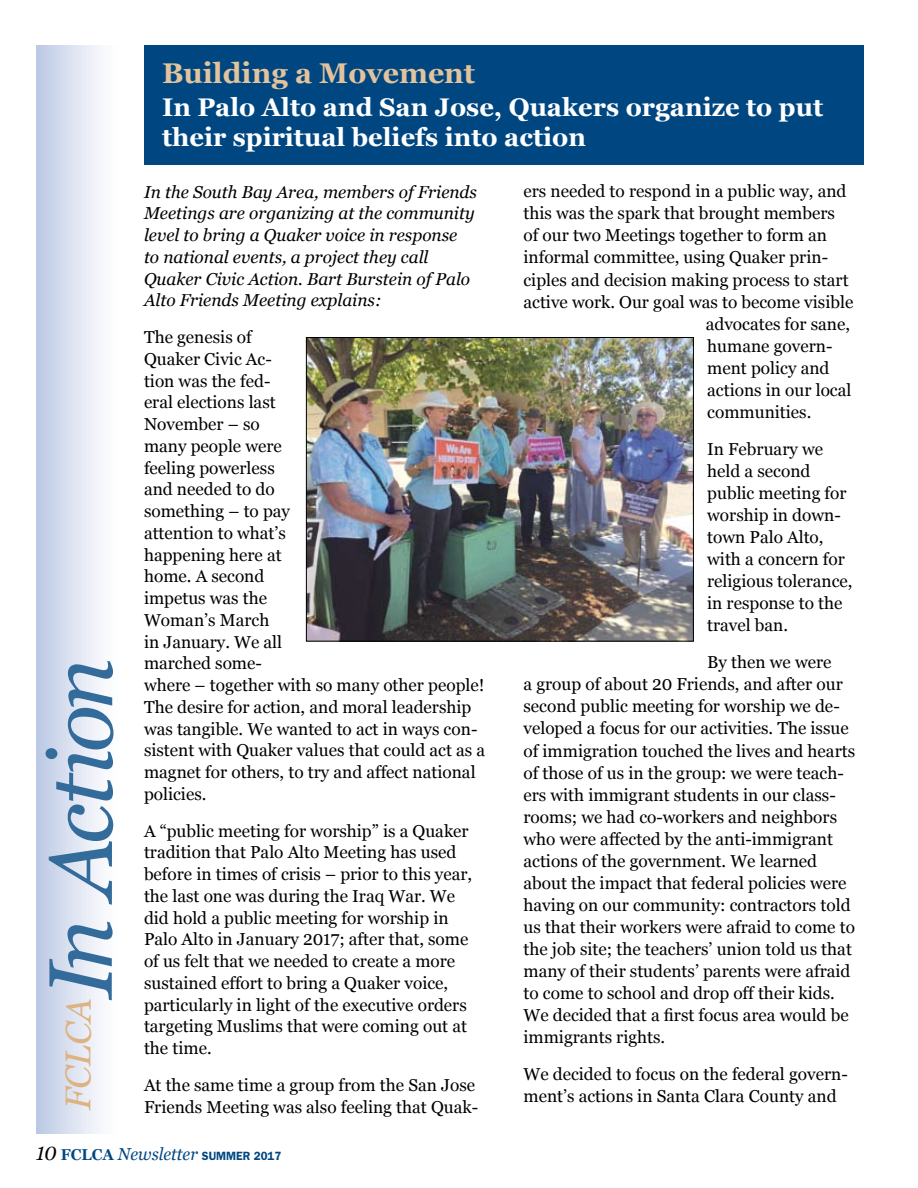
<style>
.page{position:relative;width:918px;height:1188px;background:#fff}
.page>*{position:absolute;margin:0;border:0;box-sizing:border-box;transform-origin:0 0}
.t1{font:italic 90px "Georgia";color:#336c9b}
.t2{font:italic 36px "Georgia";color:#dcb482}
.t3{font:700 28.5px "Georgia";color:#e3c39b}
.t4{font:700 25.5px/30px "Georgia";color:#fff}
.t5{font:italic 700 24px/27px "Georgia";color:#fff;scale:.93 1}
.t6{font:17.25px/21.8px "Georgia";color:#000}
.t7{font:italic 17.25px/21.8px "Georgia";color:#000}
.t8{font:italic 17.25px "Georgia";color:#004782;scale:.95 1}
.s1{font-size:21px;color:#000}
.s2{font-weight:700;font-style:normal;font-size:15.75px}
.s3{font-family:"Franklin Gothic";font-weight:600;font-style:normal;font-size:12px}
</style>
<div class="page">
<div style="left:36px;top:45px;width:82px;height:1089px;background:linear-gradient(to right,#bdcae5,#fff)"></div>
<div style="left:144px;top:45px;width:720px;height:119px;background:#004782"></div>
<img style="left:308px;top:339px;width:384px;height:301px">
<div style="left:306px;top:337px;width:388px;height:305px;border:1px solid #000"></div>
<h1 class="t1" style="left:30px;top:998px;width:342px;rotate:-90deg">In Action</h1>
<h2 class="t2" style="left:58px;top:1110px;width:116px;rotate:-90deg">FCLCA</h2>
<h3 class="t3" style="left:162px;top:57px;width:315px">Building a Movement</h3>
<h3 class="t4" style="left:162px;top:92px;width:663px">In Palo Alto and San Jose, Quakers organize to put their spiritual beliefs into action</h3>
<h3 class="t5" style="left:148px;top:103px;width:636px">A mother’s spiritual journey leads her to speak out against capital punishment</h3>
<p class="t7" style="left:144px;top:181px;width:335px">In the South Bay Area, members of Friends Meetings are organizing at the community level to bring a Quaker voice in response<br>to national events, a project they call Quaker Civic Action. Bart Burstein of Palo Alto Friends Meeting explains:</p>
<p class="t6" style="left:144px;top:326px;width:343px">The genesis of<br>Quaker Civic Ac-<br>tion was the fed-<br>eral elections last<br>November – so<br>many people were<br>feeling powerless<br>and needed to do<br>something – to pay<br>attention to what’s<br>happening here at<br>home. A second<br>impetus was the<br>Woman’s March<br>in January. We all<br>marched some-<br>where – together with so many other people!<br>The desire for action, and moral leadership was tangible. We wanted to act in ways con&shy;sistent with Quaker values that could act as a magnet for others, to try and affect national policies.</p>
<p class="t6" style="left:144px;top:820px;width:330px">A “public meeting for worship” is a Quaker tradition that Palo Alto Meeting has used before in times of crisis – prior to this year, the last one was during the Iraq War. We did hold a public meeting for worship in Palo Alto in January 2017; after that, some of us felt that we needed to create a more sustained effort to bring a Quaker voice, particularly in light of the executive orders targeting Muslims that were coming out at the time.</p>
<p class="t6" style="left:144px;top:1074px;width:336px">At the same time a group from the San Jose<br>Friends Meeting was also feeling that Quak-</p>
<p class="t6" style="left:524px;top:180px;width:325px">ers needed to respond in a public way, and</p>
<p class="t6" style="left:524px;top:203px;width:313px">this was the spark that brought members</p>
<p class="t6" style="left:524px;top:225px;width:305px">of our two Meetings together to form an</p>
<p class="t6" style="left:524px;top:247px;width:306px">informal committee, using Quaker prin-</p>
<p class="t6" style="left:524px;top:269px;width:327px">ciples and decision making process to start</p>
<p class="t6" style="left:524px;top:291px;width:331px">active work. Our goal was to become visible</p>
<p class="t6" style="left:706px;top:313px;width:146px">advocates for sane,</p>
<p class="t6" style="left:707px;top:335px;width:127px">humane govern-</p>
<p class="t6" style="left:707px;top:357px;width:124px">ment policy and</p>
<p class="t6" style="left:707px;top:379px;width:146px">actions in our local</p>
<p class="t6" style="left:707px;top:401px;width:106px">communities.</p>
<p class="t6" style="left:707px;top:438px;width:147px">In February we held a second public meeting for worship in down&shy;town Palo Alto, with a concern for religious tolerance, in response to the travel ban.</p>
<p class="t6" style="left:524px;top:651px;width:333px;text-indent:184px">By then we were<br>a group of about 20 Friends, and after our second public meeting for worship we de&shy;veloped a focus for our activities. The issue of immigration touched the lives and hearts of those of us in the group: we were teach&shy;ers with immigrant students in our class&shy;rooms; we had co-workers and neighbors who were affected by the anti-immigrant actions of the government. We learned about the impact that federal policies were having on our community: contractors told us that their workers were afraid to come to the job site; the teachers’ union told us that many of their students’ parents were afraid to come to school and drop off their kids.<br>We decided that a first focus area would be immigrants rights.</p>
<p class="t6" style="left:524px;top:1063px;width:326px">We decided to focus on the federal govern&shy;ment’s actions in Santa Clara County and</p>
<p class="t8" style="left:36px;top:1144px;width:260px"><span class="s1">10</span> <span class="s2">FCLCA</span> Newsletter <span class="s3">SUMMER 2017</span></p>
</div>
